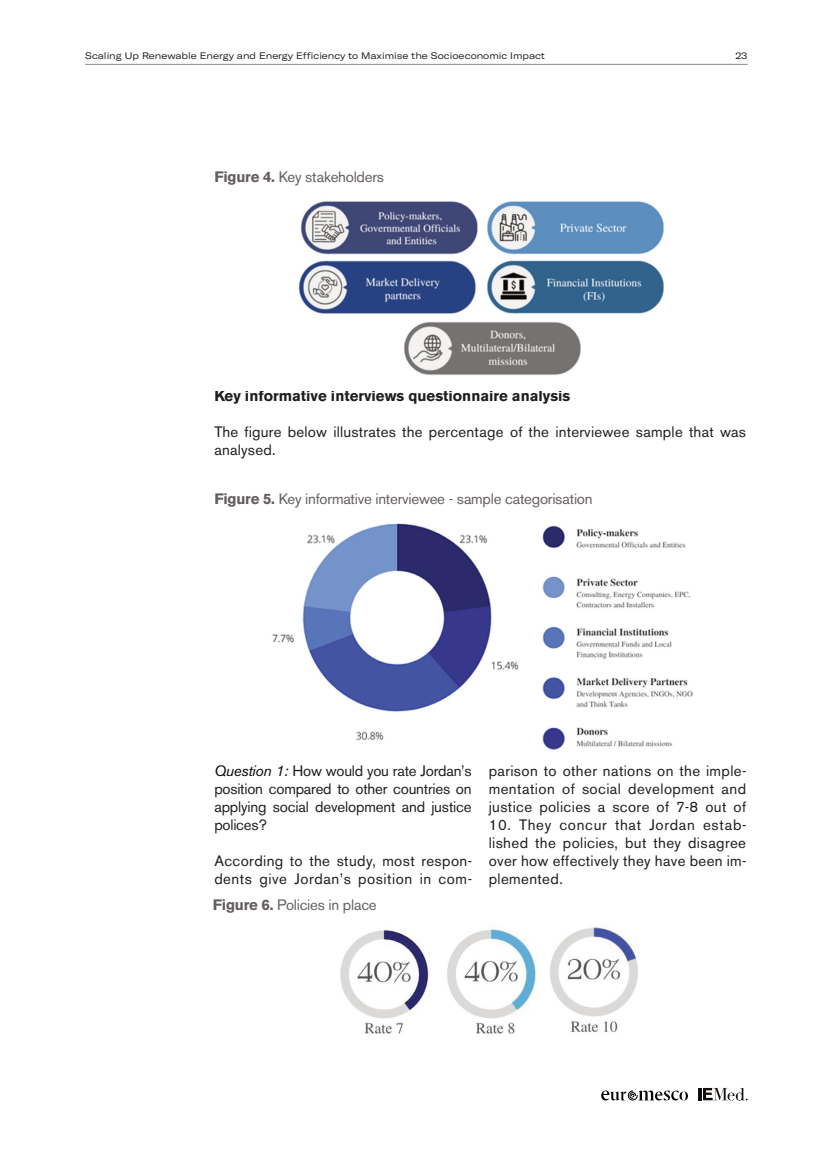
<style>
.page{position:relative;width:835px;height:1157px;background:#fff}
.page>*{position:absolute;margin:0;border:0;box-sizing:border-box;transform-origin:0 0}
.t1{font:15px/18px "Akzidenz Grotesk BE";letter-spacing:.02em;color:#201d1e;text-align:justify}
.t2{font:15px "Akzidenz Grotesk BE";letter-spacing:-.015em;color:#645e5f}
.t3{font:700 15px "Akzidenz Grotesk BE";color:#201d1e}
.t4{font:expanded 9.3px "GT America";color:#201d1e}
.s1{font-weight:700}
.s2{font-style:italic;color:#080505}
</style>
<div class="page">
<svg style="left:601px;top:1090px;width:87px;height:10px"></svg>
<svg style="left:698px;top:1088px;width:49px;height:12px"></svg>
<hr style="left:85px;top:64px;width:662px;height:1px;background:#87878c">
<img style="left:298px;top:201px;width:366px;height:174px">
<img style="left:272px;top:523px;width:421px;height:227px">
<img style="left:340px;top:927px;width:298px;height:107px">
<p class="t4" style="left:85px;top:52px;width:461px">Scaling Up Renewable Energy and Energy Efficiency to Maximise the Socioeconomic Impact</p>
<p class="t4" style="left:735px;top:52px;width:14px">23</p>
<p class="t2" style="left:214px;top:172px;width:171px"><span class="s1">Figure 4.</span> Key stakeholders</p>
<p class="t3" style="left:214px;top:390px;width:357px">Key informative interviews questionnaire analysis</p>
<p class="t1" style="left:214px;top:424px;width:533px">The figure below illustrates the percentage of the interviewee sample that was analysed.</p>
<p class="t2" style="left:214px;top:493px;width:380px"><span class="s1">Figure 5.</span> Key informative interviewee - sample categorisation</p>
<p class="t1" style="left:214px;top:763px;width:259px"><span class="s2">Question 1:</span> How would you rate Jordan’s position compared to other countries on applying social development and justice polices?</p>
<p class="t1" style="left:214px;top:853px;width:259px">According to the study, most respon&shy;dents give Jordan’s position in com-</p>
<p class="t2" style="left:213px;top:899px;width:165px"><span class="s1">Figure 6.</span> Policies in place</p>
<p class="t1" style="left:488px;top:763px;width:259px">parison to other nations on the imple&shy;mentation of social development and justice policies a score of 7-8 out of</p>
<p class="t1" style="left:488px;top:817px;width:259px">10. They concur that Jordan estab&shy;lished the policies, but they disagree over how effectively they have been im&shy;plemented.</p>
</div>
